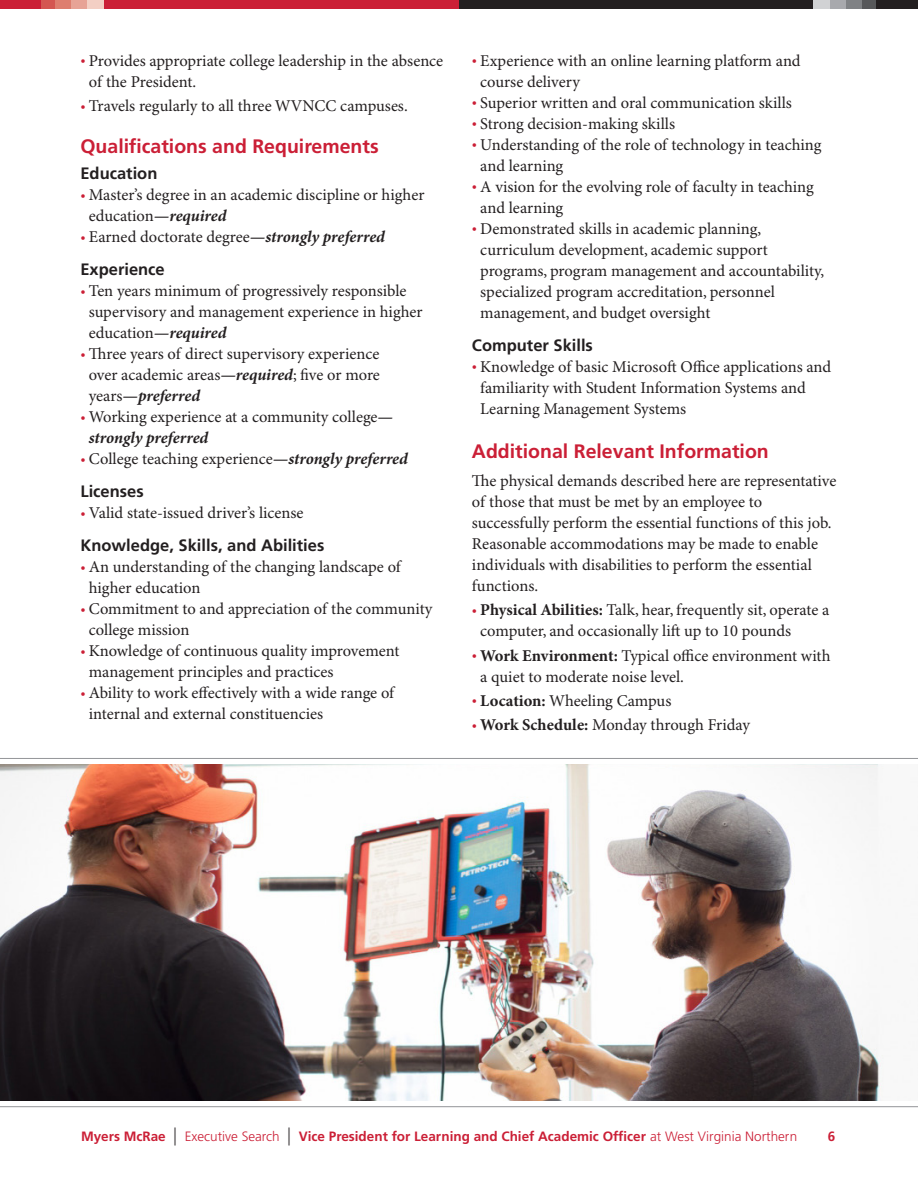
<style>
.page{position:relative;width:918px;height:1188px;background:#fff}
.page>*{position:absolute;margin:0;border:0;box-sizing:border-box;transform-origin:0 0}
.t1{font:700 19.5px "Frutiger LT Pro";color:#cb1f36}
.t2{font:16.5px/21px "Minion Pro";color:#231f20}
.t3{font:700 16.5px "Frutiger LT Pro";color:#231f20}
.t4{font:700 13.5px "Frutiger LT Pro";color:#cb1f36}
.s1{font-size:13.5px;color:#cb1f36}
.s2{font-weight:700;font-style:italic}
.s3{font-weight:700}
.s4{font-weight:300;font-stretch:condensed;font-size:18px;color:#231f20}
.s5{font-weight:300}
</style>
<div class="page">
<div style="left:0;top:0;width:783px;height:9px;background:#cb1f36"></div>
<div style="left:41px;top:0;width:61px;height:9px;background:#d45651"></div>
<div style="left:56px;top:0;width:16px;height:9px;background:#de7e6f"></div>
<div style="left:72px;top:0;width:16px;height:9px;background:#e7a396"></div>
<div style="left:88px;top:0;width:16px;height:9px;background:#f3cfc4"></div>
<div style="left:459px;top:0;width:459px;height:9px;background:#231f20"></div>
<div style="left:815px;top:0;width:61px;height:9px;background:#57585a"></div>
<div style="left:845px;top:0;width:16px;height:9px;background:#808285"></div>
<div style="left:829px;top:0;width:16px;height:9px;background:#a8a9ad"></div>
<div style="left:813px;top:0;width:16px;height:9px;background:#d1d2d4"></div>
<img style="left:0;top:758px;width:918px;height:349px">
<p class="t2" style="left:89px;top:51px;width:356px;text-indent:-8px"><span class="s1">•</span> Provides appropriate college leadership in the absence of the President.</p>
<p class="t2" style="left:80px;top:96px;width:329px"><span class="s1">•</span> Travels regularly to all three WVNCC campuses.</p>
<p class="t1" style="left:80px;top:135px;width:300px">Qualifications and Requirements</p>
<p class="t3" style="left:80px;top:164px;width:79px">Education</p>
<p class="t2" style="left:89px;top:185px;width:337px;text-indent:-8px"><span class="s1">•</span> Master’s degree in an academic discipline or higher education<span class="s2">—required</span></p>
<p class="t2" style="left:80px;top:227px;width:306px"><span class="s1">•</span> Earned doctorate degree<span class="s2">—strongly preferred</span></p>
<p class="t3" style="left:80px;top:260px;width:86px">Experience</p>
<p class="t2" style="left:89px;top:281px;width:335px;text-indent:-8px"><span class="s1">•</span> Ten years minimum of progressively responsible supervisory and management experience in higher education<span class="s2">—required</span></p>
<p class="t2" style="left:89px;top:344px;width:293px;text-align:justify;text-indent:-8px"><span class="s1">•</span> Three years of direct supervisory experience over academic areas<span class="s2">—required</span>; five or more years<span class="s2">—preferred</span></p>
<p class="t2" style="left:89px;top:407px;width:306px;text-indent:-8px"><span class="s1">•</span> Working experience at a community college<span class="s2">— strongly preferred</span></p>
<p class="t2" style="left:80px;top:449px;width:329px"><span class="s1">•</span> College teaching experience<span class="s2">—strongly preferred</span></p>
<p class="t3" style="left:80px;top:482px;width:65px">Licenses</p>
<p class="t2" style="left:80px;top:503px;width:225px"><span class="s1">•</span> Valid state-issued driver’s license</p>
<p class="t3" style="left:80px;top:536px;width:245px">Knowledge, Skills, and Abilities</p>
<p class="t2" style="left:89px;top:557px;width:314px;text-indent:-8px"><span class="s1">•</span> An understanding of the changing landscape of higher education</p>
<p class="t2" style="left:89px;top:599px;width:345px;text-indent:-8px"><span class="s1">•</span> Commitment to and appreciation of the community college mission</p>
<p class="t2" style="left:89px;top:641px;width:312px;text-indent:-8px"><span class="s1">•</span> Knowledge of continuous quality improvement management principles and practices</p>
<p class="t2" style="left:89px;top:683px;width:307px;text-indent:-8px"><span class="s1">•</span> Ability to work effectively with a wide range of internal and external constituencies</p>
<p class="t2" style="left:480px;top:51px;width:322px;text-indent:-8px"><span class="s1">•</span> Experience with an online learning platform and course delivery</p>
<p class="t2" style="left:472px;top:93px;width:322px"><span class="s1">•</span> Superior written and oral communication skills</p>
<p class="t2" style="left:472px;top:114px;width:205px"><span class="s1">•</span> Strong decision-making skills</p>
<p class="t2" style="left:480px;top:135px;width:343px;text-indent:-8px"><span class="s1">•</span> Understanding of the role of technology in teaching and learning</p>
<p class="t2" style="left:480px;top:177px;width:335px;text-indent:-8px"><span class="s1">•</span> A vision for the evolving role of faculty in teaching and learning</p>
<p class="t2" style="left:480px;top:219px;width:346px;text-indent:-8px"><span class="s1">•</span> Demonstrated skills in academic planning, curriculum development, academic support programs, program management and accountability, specialized program accreditation, personnel management, and budget oversight</p>
<p class="t3" style="left:472px;top:335px;width:123px">Computer Skills</p>
<p class="t2" style="left:480px;top:357px;width:352px;text-indent:-8px"><span class="s1">•</span> Knowledge of basic Microsoft Office applications and familiarity with Student Information Systems and<br>Learning Management Systems</p>
<p class="t1" style="left:472px;top:440px;width:298px">Additional Relevant Information</p>
<p class="t2" style="left:472px;top:471px;width:366px">The physical demands described here are representative of those that must be met by an employee to successfully perform the essential functions of this job.<br>Reasonable accommodations may be made to enable individuals with disabilities to perform the essential functions.</p>
<p class="t2" style="left:480px;top:600px;width:351px;text-indent:-8px"><span class="s1">•</span> <span class="s3">Physical Abilities:</span> Talk, hear, frequently sit, operate a computer, and occasionally lift up to 10 pounds</p>
<p class="t2" style="left:480px;top:646px;width:352px;text-indent:-8px"><span class="s1">•</span> <span class="s3">Work Environment:</span> Typical office environment with a quiet to moderate noise level.</p>
<p class="t2" style="left:472px;top:691px;width:201px"><span class="s1">•</span> <span class="s3">Location:</span> Wheeling Campus</p>
<p class="t2" style="left:472px;top:715px;width:280px"><span class="s1">•</span> <span class="s3">Work Schedule:</span> Monday through Friday</p>
<p class="t4" style="left:81px;top:1128px;width:718px">Myers McRae <span class="s4">|</span> <span class="s5">Executive Search</span> <span class="s4">|</span> Vice President for Learning and Chief Academic Officer <span class="s5">at West Virginia Northern</span></p>
<p class="t4" style="left:828px;top:1128px;width:9px">6</p>
</div>
